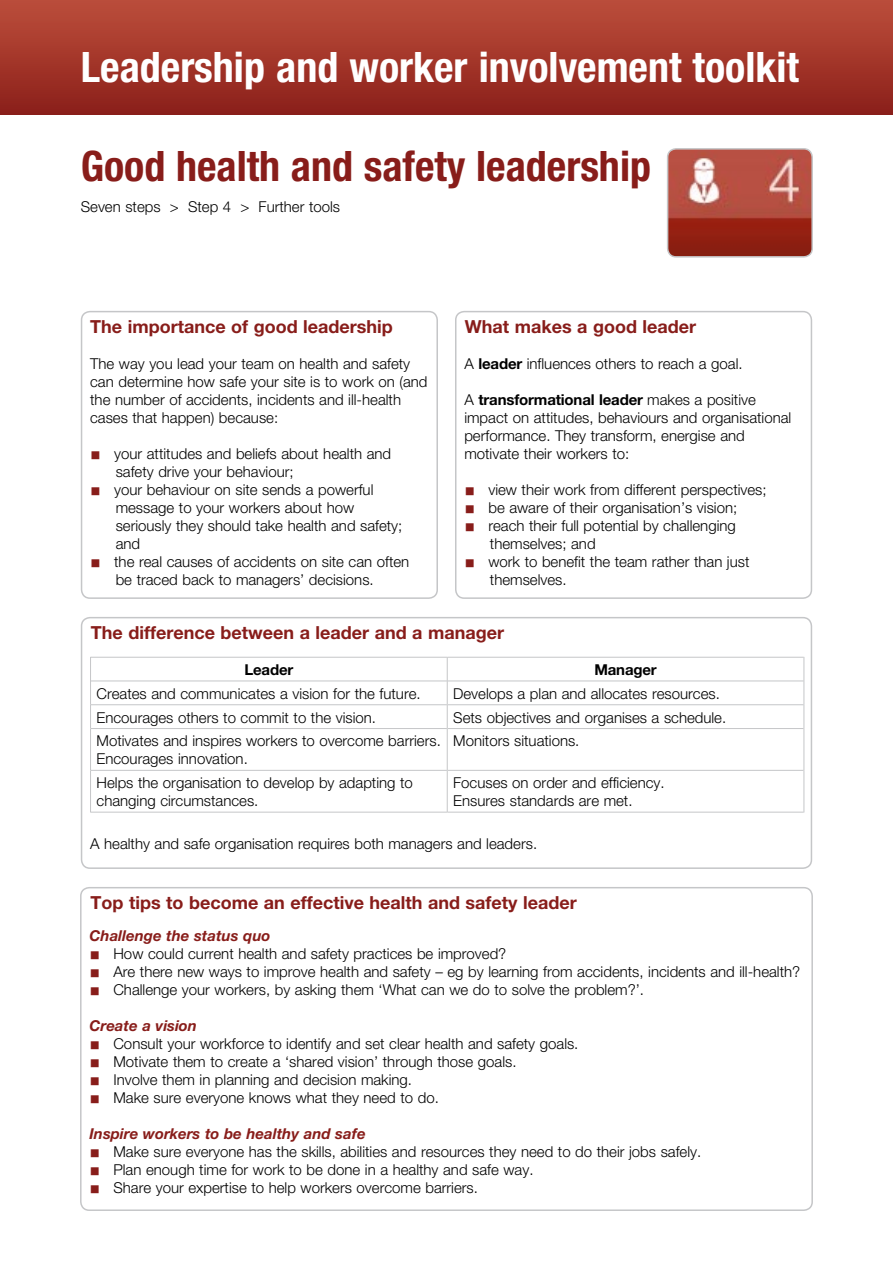
<style>
.page{position:relative;width:893px;height:1263px;background:#fff}
.page>*{position:absolute;margin:0;border:0;box-sizing:border-box;transform-origin:0 0}
.t1{font:700 condensed 42px "Helvetica Neue";color:#fff}
.t2{font:700 condensed 42px "Helvetica Neue";color:#881d1a}
.t3{font:700 18px "Helvetica Neue";color:#881d1a}
.Li1__bullet{font:300 15px/18px "Helvetica Neue";color:#000}
.Li1__bullet__SPACE{font:300 15px/18px "Helvetica Neue";color:#000}
.t4{font:italic 700 15px "Helvetica Neue";color:#881d1a}
.t5{font:700 15px "Helvetica Neue";letter-spacing:-.01em;color:#000}
.s1{font-family:"Arial Unicode MS";font-weight:400;font-size:18px;color:#881d1a}
.s2{font-weight:700}
</style>
<div class="page">
<img style="left:668px;top:149px;width:142px;height:106px">
<div style="left:667px;top:148px;width:146px;height:110px;border:2px solid #c5c6c8;border-radius:9px"></div>
<div style="left:0;top:0;width:893px;height:115px;background:linear-gradient(to bottom,#bc4e3b,#8b1f19)"></div>
<div style="left:81px;top:311px;width:357px;height:288px;border:2px solid #c5c6c8;border-radius:9px"></div>
<div style="left:455px;top:311px;width:357px;height:288px;border:2px solid #c5c6c8;border-radius:9px"></div>
<hr style="left:91px;top:657px;width:356px;height:1px;background:#c5c6c8">
<hr style="left:448px;top:657px;width:355px;height:1px;background:#c5c6c8">
<hr style="left:91px;top:681px;width:356px;height:1px;background:#c5c6c8">
<hr style="left:448px;top:681px;width:355px;height:1px;background:#c5c6c8">
<hr style="left:91px;top:704px;width:356px;height:1px;background:#c5c6c8">
<svg style="left:90px;top:657px;width:1px;height:71px"></svg>
<hr style="left:448px;top:704px;width:355px;height:1px;background:#c5c6c8">
<svg style="left:447px;top:657px;width:1px;height:71px"></svg>
<svg style="left:803px;top:657px;width:1px;height:71px"></svg>
<hr style="left:91px;top:728px;width:356px;height:1px;background:#c5c6c8">
<hr style="left:90px;top:728px;width:1px;height:42px;background:#c5c6c8">
<hr style="left:448px;top:728px;width:355px;height:1px;background:#c5c6c8">
<hr style="left:447px;top:728px;width:1px;height:42px;background:#c5c6c8">
<hr style="left:803px;top:728px;width:1px;height:42px;background:#c5c6c8">
<hr style="left:91px;top:770px;width:356px;height:1px;background:#c5c6c8">
<hr style="left:90px;top:770px;width:1px;height:42px;background:#c5c6c8">
<hr style="left:448px;top:770px;width:355px;height:1px;background:#c5c6c8">
<hr style="left:447px;top:770px;width:1px;height:42px;background:#c5c6c8">
<hr style="left:803px;top:770px;width:1px;height:42px;background:#c5c6c8">
<hr style="left:91px;top:812px;width:356px;height:1px;background:#c5c6c8">
<hr style="left:448px;top:812px;width:355px;height:1px;background:#c5c6c8">
<div style="left:81px;top:617px;width:731px;height:252px;border:2px solid #c5c6c8;border-radius:9px"></div>
<div style="left:80px;top:887px;width:733px;height:324px;border:2px solid #c5c6c8;border-radius:9px"></div>
<p class="t1" style="left:81px;top:42px;width:720px">Leadership and worker involvement toolkit</p>
<p class="t2" style="left:81px;top:141px;width:572px">Good health and safety leadership</p>
<h6 class="Li1__bullet" style="left:81px;top:198px;width:261px">Seven steps &gt; Step 4 &gt; Further tools</h6>
<h2 class="t3" style="left:90px;top:315px;width:304px">The importance of good leadership</h2>
<p class="Li1__bullet" style="left:90px;top:354px;width:339px">The way you lead your team on health and safety can determine how safe your site is to work on (and the number of accidents, incidents and ill-health cases that happen) because:</p>
<p class="Li1__bullet" style="left:116px;top:444px;width:277px;text-indent:-26px"><span class="s1">■</span> your attitudes and beliefs about health and safety drive your behaviour;</p>
<p class="Li1__bullet" style="left:116px;top:480px;width:288px;text-indent:-26px"><span class="s1">■</span> your behaviour on site sends a powerful message to your workers about how seriously they should take health and safety; and</p>
<p class="Li1__bullet__SPACE" style="left:116px;top:552px;width:295px;text-indent:-26px"><span class="s1">■</span> the real causes of accidents on site can often be traced back to managers’ decisions.</p>
<h2 class="t3" style="left:465px;top:315px;width:233px">What makes a good leader</h2>
<p class="Li1__bullet" style="left:464px;top:354px;width:280px">A <span class="s2">leader</span> influences others to reach a goal.</p>
<p class="Li1__bullet" style="left:464px;top:390px;width:328px">A <span class="s2">transformational leader</span> makes a positive impact on attitudes, behaviours and organisational performance. They transform, energise and motivate their workers to:</p>
<p class="Li1__bullet" style="left:464px;top:480px;width:304px"><span class="s1">■</span> view their work from different perspectives;</p>
<p class="Li1__bullet" style="left:464px;top:498px;width:274px"><span class="s1">■</span> be aware of their organisation’s vision;</p>
<p class="Li1__bullet" style="left:490px;top:516px;width:247px;text-indent:-26px"><span class="s1">■</span> reach their full potential by challenging themselves; and</p>
<p class="Li1__bullet__SPACE" style="left:490px;top:552px;width:261px;text-indent:-26px"><span class="s1">■</span> work to benefit the team rather than just themselves.</p>
<h2 class="t3" style="left:91px;top:621px;width:415px">The difference between a leader and a manager</h2>
<p class="t5" style="left:244px;top:660px;width:50px">Leader</p>
<p class="t5" style="left:594px;top:660px;width:64px">Manager</p>
<p class="Li1__bullet" style="left:97px;top:684px;width:326px">Creates and communicates a vision for the future.</p>
<p class="Li1__bullet" style="left:453px;top:684px;width:268px">Develops a plan and allocates resources.</p>
<p class="Li1__bullet" style="left:97px;top:708px;width:281px">Encourages others to commit to the vision.</p>
<p class="Li1__bullet" style="left:453px;top:708px;width:274px">Sets objectives and organises a schedule.</p>
<p class="Li1__bullet" style="left:97px;top:732px;width:346px">Motivates and inspires workers to overcome barriers.<br>Encourages innovation.</p>
<p class="Li1__bullet" style="left:453px;top:732px;width:128px">Monitors situations.</p>
<p class="Li1__bullet" style="left:97px;top:773px;width:318px">Helps the organisation to develop by adapting to changing circumstances.</p>
<p class="Li1__bullet" style="left:453px;top:773px;width:213px">Focuses on order and efficiency.<br>Ensures standards are met.</p>
<p class="Li1__bullet" style="left:90px;top:834px;width:448px">A healthy and safe organisation requires both managers and leaders.</p>
<h2 class="t3" style="left:91px;top:891px;width:488px">Top tips to become an effective health and safety leader</h2>
<h3 class="t4" style="left:89px;top:926px;width:182px">Challenge the status quo</h3>
<p class="Li1__bullet" style="left:89px;top:944px;width:418px"><span class="s1">■</span> How could current health and safety practices be improved?</p>
<p class="Li1__bullet" style="left:89px;top:962px;width:712px"><span class="s1">■</span> Are there new ways to improve health and safety – eg by learning from accidents, incidents and ill-health?</p>
<p class="Li1__bullet__SPACE" style="left:89px;top:980px;width:556px"><span class="s1">■</span> Challenge your workers, by asking them ‘What can we do to solve the problem?’.</p>
<h3 class="t4" style="left:89px;top:1016px;width:109px">Create a vision</h3>
<p class="Li1__bullet" style="left:89px;top:1034px;width:491px"><span class="s1">■</span> Consult your workforce to identify and set clear health and safety goals.</p>
<p class="Li1__bullet" style="left:89px;top:1052px;width:429px"><span class="s1">■</span> Motivate them to create a ‘shared vision’ through those goals.</p>
<p class="Li1__bullet" style="left:89px;top:1070px;width:324px"><span class="s1">■</span> Involve them in planning and decision making.</p>
<p class="Li1__bullet__SPACE" style="left:89px;top:1088px;width:351px"><span class="s1">■</span> Make sure everyone knows what they need to do.</p>
<h3 class="t4" style="left:89px;top:1124px;width:278px">Inspire workers to be healthy and safe</h3>
<p class="Li1__bullet" style="left:89px;top:1142px;width:613px"><span class="s1">■</span> Make sure everyone has the skills, abilities and resources they need to do their jobs safely.</p>
<p class="Li1__bullet" style="left:89px;top:1160px;width:446px"><span class="s1">■</span> Plan enough time for work to be done in a healthy and safe way.</p>
<p class="Li1__bullet" style="left:89px;top:1178px;width:390px"><span class="s1">■</span> Share your expertise to help workers overcome barriers.</p>
</div>
